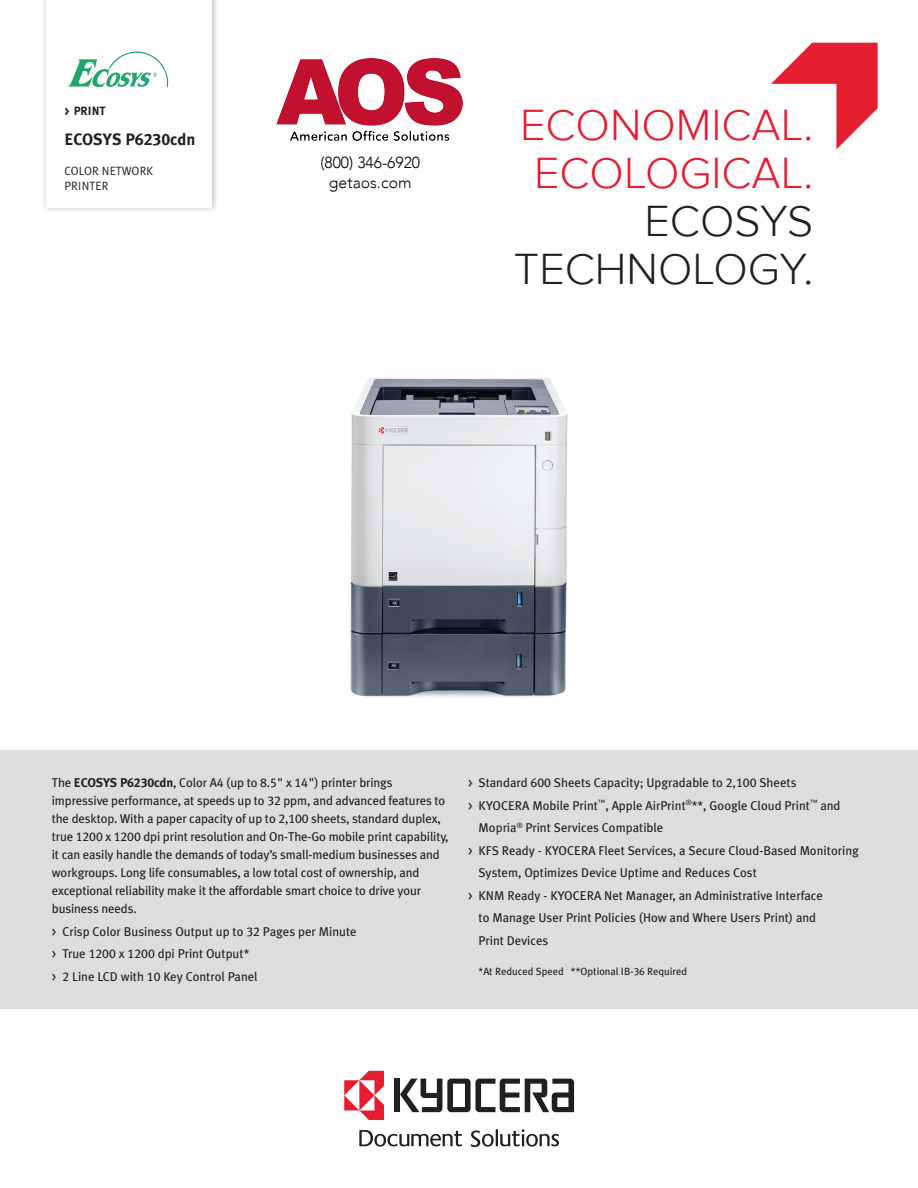
<style>
.page{position:relative;width:918px;height:1188px;background:#fff}
.page>*{position:absolute;margin:0;border:0;box-sizing:border-box;transform-origin:0 0}
.t1{font:300 45px/48px "Proxima Nova";color:#e41d2f;text-align:center}
.t2{font:300 45px/48px "Proxima Nova";color:#231f20;text-align:right}
.t3{font:700 16.5px "Meta Plus";color:#231f20}
.t4{font:300 15.9px/19.2px "Avenir";color:#000;text-align:center}
.t5{font:12.75px/18px "Meta Plus";letter-spacing:-.01em;color:#231f20}
.t6{font:12px/15px "Meta Plus Normal";letter-spacing:.005em;color:#231f20}
.t7{font:12px "Meta Plus Bold Caps";color:#231f20}
.t8{font:10.5px "Meta Plus";color:#231f20}
.s1{font-family:"Meta Plus Bold Caps";font-weight:400}
.s2{font-weight:700}
.s3{font-family:"Meta Plus Bold Caps"}
.s4{font-family:"Meta Plus Book Caps"}
</style>
<div class="page">
<div style="left:41px;top:0;width:178px;height:214px;background:#231f20;opacity:.3"></div>
<div style="left:46px;top:0;width:166px;height:207px;background:#fff"></div>
<div style="left:394px;top:1079px;width:6px;height:33px;background:#231f20"></div>
<svg style="left:400px;top:1079px;width:174px;height:33px"></svg>
<svg style="left:344px;top:1071px;width:40px;height:49px"></svg>
<svg style="left:471px;top:1129px;width:88px;height:18px"></svg>
<svg style="left:359px;top:1130px;width:103px;height:17px"></svg>
<svg style="left:771px;top:43px;width:107px;height:106px"></svg>
<img style="left:350px;top:378px;width:218px;height:319px">
<svg style="left:68px;top:51px;width:100px;height:37px"></svg>
<div style="left:0;top:750px;width:918px;height:259px;background:#dcdddf"></div>
<img style="left:276px;top:58px;width:187px;height:82px">
<p class="t7" style="left:65px;top:104px;width:43px">&gt; PRINT</p>
<p class="t3" style="left:65px;top:130px;width:132px">ECOSYS P<span class="s1">6230</span>cdn</p>
<p class="t6" style="left:65px;top:163px;width:90px">COLOR NETWORK<br>PRINTER</p>
<p class="t4" style="left:320px;top:153px;width:101px">(800) 346-6920 getaos.com</p>
<h1 class="t1" style="left:520px;top:101px;width:295px">ECONOMICAL.<br>ECOLOGICAL.</h1>
<h1 class="t2" style="left:514px;top:197px;width:301px">ECOSYS<br>TECHNOLOGY.</h1>
<p class="t5" style="left:52px;top:774px;width:398px">The <span class="s2">ECOSYS P</span><span class="s3">6230</span><span class="s2">cdn</span>, Color A<span class="s4">4</span> (up to <span class="s4">8</span>.<span class="s4">5</span>" x <span class="s4">14</span>") printer brings impressive performance, at speeds up to <span class="s4">32</span> ppm, and advanced features to the desktop. With a paper capacity of up to <span class="s4">2</span>,<span class="s4">100</span> sheets, standard duplex, true <span class="s4">1200</span> x <span class="s4">1200</span> dpi print resolution and On-The-Go mobile print capability, it can easily handle the demands of today’s small-medium businesses and workgroups. Long life consumables, a low total cost of ownership, and exceptional reliability make it the affordable smart choice to drive your business needs.</p>
<p class="t5" style="left:52px;top:920px;width:306px;line-height:22.5px"><span class="s4">&gt;</span> Crisp Color Business Output up to <span class="s4">32</span> Pages per Minute <span class="s4">&gt;</span> True <span class="s4">1200</span> x <span class="s4">1200</span> dpi Print Output*<br><span class="s4">&gt; 2</span> Line LCD with <span class="s4">10</span> Key Control Panel</p>
<p class="t5" style="left:468px;top:774px;width:330px"><span class="s4">&gt;</span> Standard <span class="s4">600</span> Sheets Capacity; Upgradable to <span class="s4">2</span>,<span class="s4">100</span> Sheets</p>
<p class="t5" style="left:468px;top:796px;width:374px"><span class="s4">&gt;</span> KYOCERA Mobile Print<sup>™</sup>, Apple AirPrint<sup>®</sup>**, Google Cloud Print<sup>™</sup> and</p>
<p class="t5" style="left:479px;top:819px;width:186px">Mopria<sup>®</sup> Print Services Compatible</p>
<p class="t5" style="left:468px;top:841px;width:392px"><span class="s4">&gt;</span> KFS Ready - KYOCERA Fleet Services, a Secure Cloud-Based Monitoring</p>
<p class="t5" style="left:479px;top:864px;width:280px">System, Optimizes Device Uptime and Reduces Cost</p>
<p class="t5" style="left:468px;top:886px;width:357px"><span class="s4">&gt;</span> KNM Ready - KYOCERA Net Manager, an Administrative Interface</p>
<p class="t5" style="left:479px;top:909px;width:339px">to Manage User Print Policies (How and Where Users Print) and</p>
<p class="t5" style="left:479px;top:931px;width:71px">Print Devices</p>
<p class="t8" style="left:479px;top:965px;width:210px">*At Reduced Speed **Optional IB-<span class="s4">36</span> Required</p>
</div>
